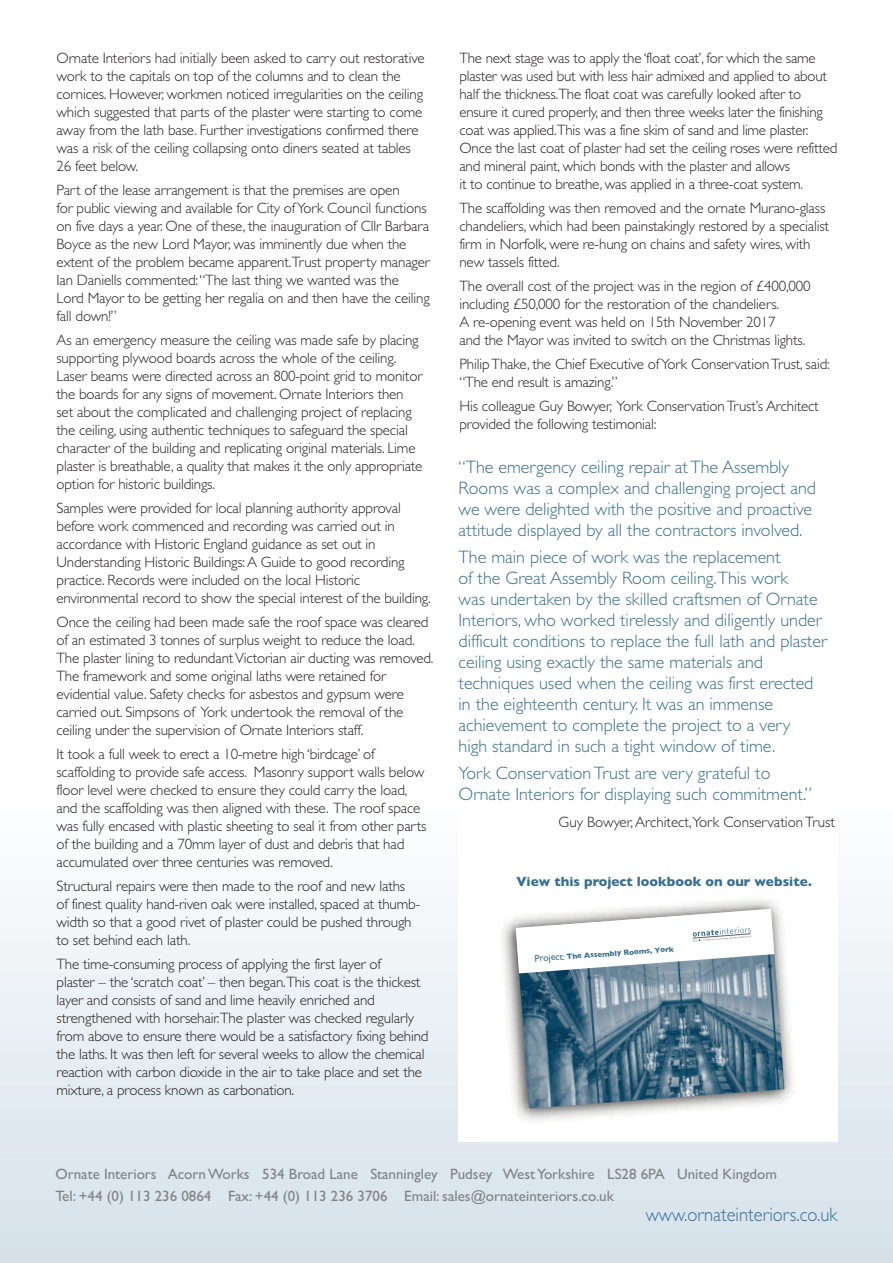
<style>
.page{position:relative;width:893px;height:1263px;background:#fff}
.page>*{position:absolute;margin:0;border:0;box-sizing:border-box;transform-origin:0 0}
.t1{font:300 19.5px "Gill Sans";color:#386e8f;scale:.95 1}
.t2{font:300 18px/21px "Gill Sans";color:#386e8f}
.t3{font:300 15px/18px "Gill Sans";letter-spacing:-.01em;color:#231f20}
.t4{font:15px/22.5px "Gill Sans";color:#808285}
.t5{font:700 13.5px "Gill Sans";color:#386e8f}
.t6{font:700 7.65px "Gill Sans";color:#386e8f}
.s1{font-weight:400;font-size:9.75px}
</style>
<div class="page">
<div style="left:0;top:804px;width:893px;height:459px;background:linear-gradient(to bottom,#fefefe,#d5e1ea)"></div>
<div style="left:458px;top:626px;width:379px;height:516px;background:#fff"></div>
<img style="left:501px;top:900px;width:292px;height:221px">
<img style="left:516px;top:952px;width:268px;height:156px">
<svg style="left:516px;top:909px;width:267px;height:66px"></svg>
<p class="t3" style="left:57px;top:49px;width:370px">Ornate Interiors had initially been asked to carry out restorative work to the capitals on top of the columns and to clean the cornices. However, workmen noticed irregularities on the ceiling which suggested that parts of the plaster were starting to come away from the lath base. Further investigations confirmed there was a risk of the ceiling collapsing onto diners seated at tables 26 feet below.</p>
<p class="t3" style="left:57px;top:181px;width:375px">Part of the lease arrangement is that the premises are open<br>for public viewing and available for City ofYork Council functions on five days a year. One of these, the inauguration of Cllr Barbara Boyce as the new Lord Mayor, was imminently due when the extent of the problem became apparent.Trust property manager Ian Daniells commented:“The last thing we wanted was the Lord Mayor to be getting her regalia on and then have the ceiling fall down!”</p>
<p class="t3" style="left:56px;top:331px;width:367px">As an emergency measure the ceiling was made safe by placing supporting plywood boards across the whole of the ceiling.<br>Laser beams were directed across an 800-point grid to monitor the boards for any signs of movement. Ornate Interiors then set about the complicated and challenging project of replacing the ceiling, using authentic techniques to safeguard the special character of the building and replicating original materials. Lime plaster is breathable, a quality that makes it the only appropriate option for historic buildings.</p>
<p class="t3" style="left:56px;top:499px;width:376px">Samples were provided for local planning authority approval before work commenced and recording was carried out in accordance with Historic England guidance as set out in Understanding Historic Buildings:A Guide to good recording practice. Records were included on the local Historic environmental record to show the special interest of the building.</p>
<p class="t3" style="left:56px;top:613px;width:379px">Once the ceiling had been made safe the roof space was cleared of an estimated 3 tonnes of surplus weight to reduce the load.<br>The plaster lining to redundantVictorian air ducting was removed.<br>The framework and some original laths were retained for evidential value. Safety checks for asbestos and gypsum were carried out. Simpsons of York undertook the removal of the ceiling under the supervision of Ornate Interiors staff.</p>
<p class="t3" style="left:56px;top:745px;width:371px">It took a full week to erect a 10-metre high ‘birdcage’ of scaffolding to provide safe access. Masonry support walls below floor level were checked to ensure they could carry the load, and the scaffolding was then aligned with these. The roof space was fully encased with plastic sheeting to seal it from other parts of the building and a 70mm layer of dust and debris that had accumulated over three centuries was removed.</p>
<p class="t3" style="left:56px;top:877px;width:365px">Structural repairs were then made to the roof and new laths of finest quality hand-riven oak were installed, spaced at thumb&shy;width so that a good rivet of plaster could be pushed through to set behind each lath.</p>
<p class="t3" style="left:57px;top:955px;width:374px">The time-consuming process of applying the first layer of<br>plaster – the ‘scratch coat’ – then began.This coat is the thickest layer and consists of sand and lime heavily enriched and strengthened with horsehair.The plaster was checked regularly from above to ensure there would be a satisfactory fixing behind the laths. It was then left for several weeks to allow the chemical reaction with carbon dioxide in the air to take place and set the mixture, a process known as carbonation.</p>
<p class="t3" style="left:459px;top:49px;width:379px">The next stage was to apply the ‘float coat’, for which the same plaster was used but with less hair admixed and applied to about half the thickness.The float coat was carefully looked after to ensure it cured properly, and then three weeks later the finishing coat was applied.This was a fine skim of sand and lime plaster.<br>Once the last coat of plaster had set the ceiling roses were refitted and mineral paint, which bonds with the plaster and allows<br>it to continue to breathe, was applied in a three-coat system.</p>
<p class="t3" style="left:459px;top:199px;width:371px">The scaffolding was then removed and the ornate Murano-glass chandeliers, which had been painstakingly restored by a specialist firm in Norfolk, were re-hung on chains and safety wires, with new tassels fitted.</p>
<p class="t3" style="left:459px;top:277px;width:353px">The overall cost of the project was in the region of £400,000 including £50,000 for the restoration of the chandeliers.<br>A re-opening event was held on 15th November 2017<br>and the Mayor was invited to switch on the Christmas lights.</p>
<p class="t3" style="left:459px;top:355px;width:372px">PhilipThake, the Chief Executive ofYork ConservationTrust, said: “The end result is amazing.”</p>
<p class="t3" style="left:459px;top:397px;width:361px">His colleague Guy Bowyer, York ConservationTrust’s Architect provided the following testimonial:</p>
<p class="t2" style="left:459px;top:456px;width:359px">“The emergency ceiling repair atThe Assembly Rooms was a complex and challenging project and we were delighted with the positive and proactive attitude displayed by all the contractors involved.</p>
<p class="t2" style="left:459px;top:546px;width:370px">The main piece of work was the replacement<br>of the Great Assembly Room ceiling.This work<br>was undertaken by the skilled craftsmen of Ornate Interiors, who worked tirelessly and diligently under difficult conditions to replace the full lath and plaster ceiling using exactly the same materials and techniques used when the ceiling was first erected in the eighteenth century. It was an immense achievement to complete the project to a very<br>high standard in such a tight window of time.</p>
<p class="t2" style="left:459px;top:762px;width:355px">York ConservationTrust are very grateful to<br>Ornate Interiors for displaying such commitment.”</p>
<p class="t3" style="left:559px;top:813px;width:278px">Guy Bowyer,Architect,York ConservationTrust</p>
<p class="t5" style="left:517px;top:873px;width:297px">View this project lookbook on our website.</p>
<p class="t6" style="left:534px;top:954px;width:141px;rotate:-4deg"><span class="s1">Project:</span> The Assembly Rooms, York</p>
<p class="t4" style="left:55px;top:1162px;width:723px">Ornate Interiors AcornWorks 534 Broad Lane Stanningley Pudsey WestYorkshire LS28 6PA United Kingdom<br>Tel: +44 (0) 113 236 0864 Fax: +44 (0) 113 236 3706 Email: sales@ornateinteriors.co.uk</p>
<h1 class="t1" style="left:646px;top:1203px;width:203px">www.ornateinteriors.co.uk</h1>
</div>
